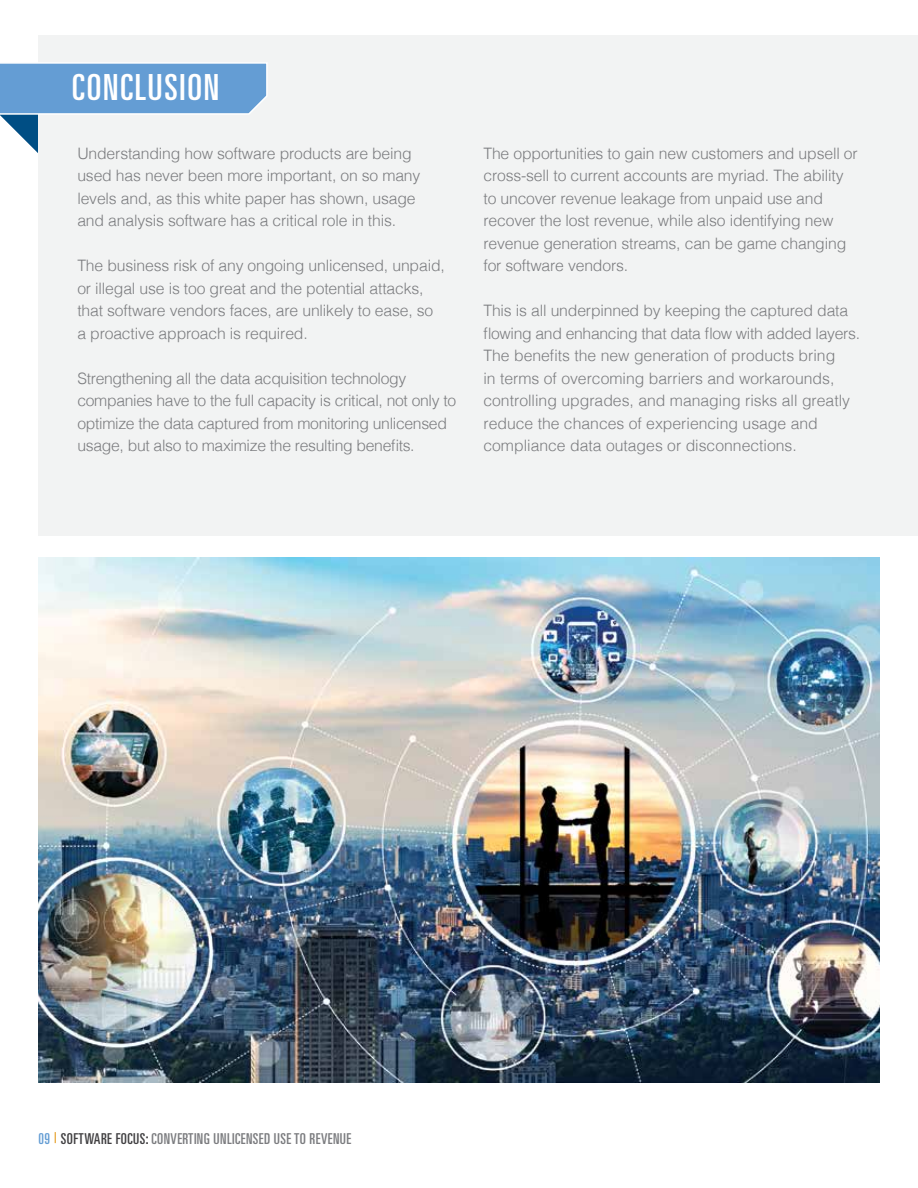
<style>
.page{position:relative;width:918px;height:1188px;background:#fff}
.page>*{position:absolute;margin:0;border:0;box-sizing:border-box;transform-origin:0 0}
.t1{font:ultra-condensed 36px "Univers";letter-spacing:.05em;color:#fff}
.t2{font:300 15.75px/22.5px "Helvetica";letter-spacing:-.01em;color:#7b7c7f}
.t3{font:ultra-condensed 15px "Univers";letter-spacing:.03em;color:#7b7c7f}
.s1{color:#649dd4}
.s2{color:#e7a431}
.s3{color:#414042}
</style>
<div class="page">
<div style="left:38px;top:35px;width:880px;height:501px;background:#f2f3f3"></div>
<img style="left:39px;top:558px;width:841px;height:525px">
<svg style="left:0;top:63px;width:267px;height:90px"></svg>
<h1 class="t1" style="left:72px;top:66px;width:148px">CONCLUSION</h1>
<p class="t2" style="left:77px;top:141px;width:345px">Understanding how software products are being used has never been more important, on so many levels and, as this white paper has shown, usage and analysis software has a critical role in this.</p>
<p class="t2" style="left:77px;top:253px;width:369px">The business risk of any ongoing unlicensed, unpaid, or illegal use is too great and the potential attacks, that software vendors faces, are unlikely to ease, so a proactive approach is required.</p>
<p class="t2" style="left:77px;top:366px;width:380px">Strengthening all the data acquisition technology companies have to the full capacity is critical, not only to optimize the data captured from monitoring unlicensed usage, but also to maximize the resulting benefits.</p>
<p class="t2" style="left:483px;top:141px;width:376px">The opportunities to gain new customers and upsell or cross-sell to current accounts are myriad. The ability to uncover revenue leakage from unpaid use and recover the lost revenue, while also identifying new revenue generation streams, can be game changing for software vendors.</p>
<p class="t2" style="left:483px;top:298px;width:378px">This is all underpinned by keeping the captured data flowing and enhancing that data flow with added layers.<br>The benefits the new generation of products bring<br>in terms of overcoming barriers and workarounds, controlling upgrades, and managing risks all greatly reduce the chances of experiencing usage and compliance data outages or disconnections.</p>
<p class="t3" style="left:39px;top:1131px;width:314px"><span class="s1">09</span> <span class="s2">|</span> <span class="s3">SOFTWARE FOCUS:</span> CONVERTING UNLICENSED USE TO REVENUE</p>
</div>
